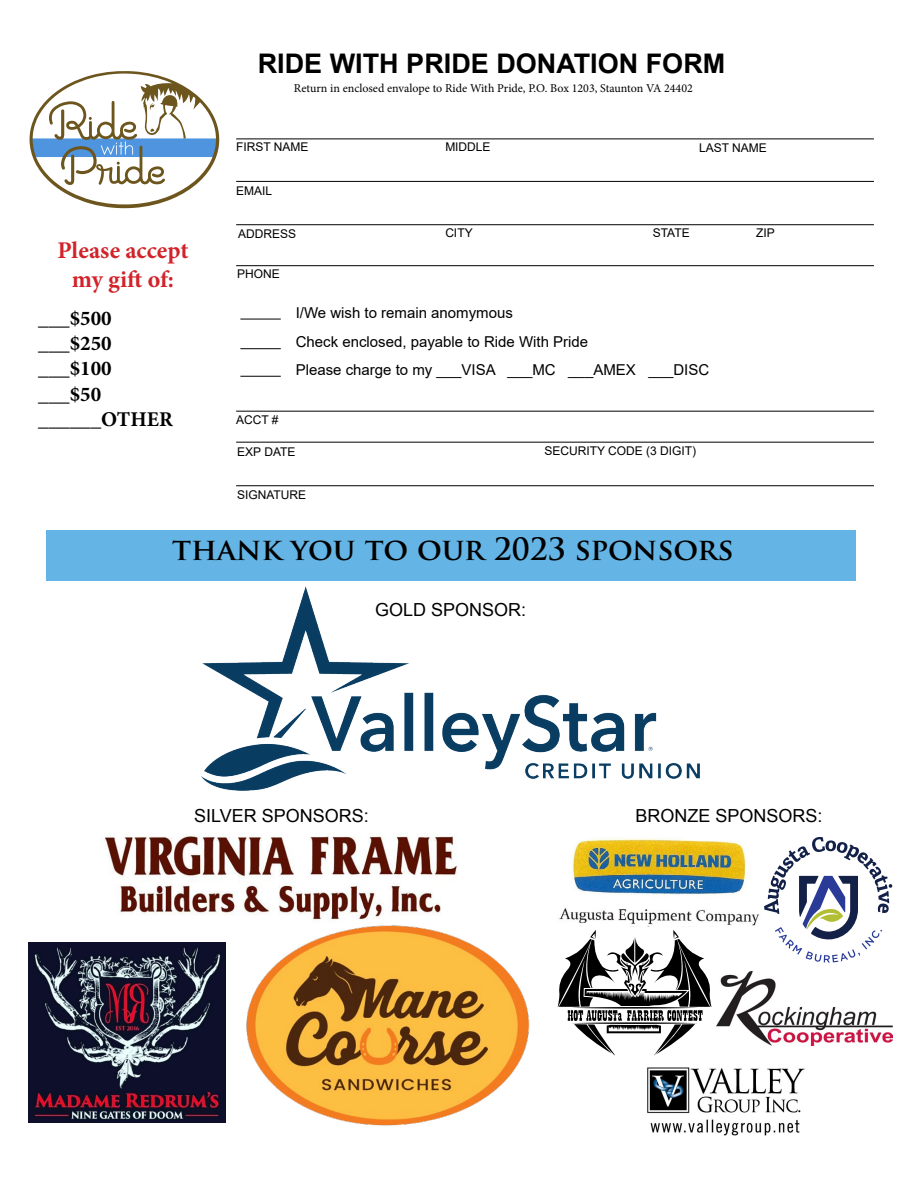
<style>
.page{position:relative;width:918px;height:1188px;background:#fff}
.page>*{position:absolute;margin:0;border:0;box-sizing:border-box;transform-origin:0 0}
.t1{font:700 30px "Trajan Pro";color:#000}
.t2{font:700 27px "Arial";color:#000}
.t3{font:700 24px/28.8px "Minion Pro";color:#d2232a;text-align:center}
.t4{font:700 21px/25.2px "Minion Pro";color:#000}
.t5{font:18px "Arial";color:#000}
.t6{font:15px/28.7px "Arial";color:#000}
.t7{font:12px "Arial";color:#000}
.t8{font:12px "Minion Pro";color:#000}
</style>
<div class="page">
<img style="left:559px;top:839px;width:201px;height:88px">
<svg style="left:558px;top:930px;width:153px;height:125px"></svg>
<svg style="left:764px;top:837px;width:128px;height:126px"></svg>
<img style="left:716px;top:971px;width:176px;height:74px">
<img style="left:647px;top:1067px;width:158px;height:69px">
<img style="left:102px;top:834px;width:355px;height:87px">
<img style="left:246px;top:925px;width:284px;height:201px">
<img style="left:28px;top:943px;width:198px;height:180px">
<div style="left:46px;top:530px;width:810px;height:51px;background:#64b5e5"></div>
<img style="left:202px;top:587px;width:498px;height:204px">
<svg style="left:30px;top:71px;width:189px;height:137px"></svg>
<hr style="left:236px;top:139px;width:638px;height:1px;background:#000">
<hr style="left:236px;top:181px;width:638px;height:1px;background:#000">
<hr style="left:236px;top:224px;width:638px;height:1px;background:#000">
<hr style="left:236px;top:265px;width:638px;height:1px;background:#000">
<hr style="left:240px;top:319px;width:41px;height:1px;background:#000">
<hr style="left:240px;top:348px;width:41px;height:1px;background:#000">
<hr style="left:240px;top:376px;width:41px;height:1px;background:#000">
<hr style="left:236px;top:485px;width:638px;height:1px;background:#000">
<hr style="left:236px;top:411px;width:638px;height:1px;background:#000">
<hr style="left:236px;top:442px;width:638px;height:1px;background:#000">
<h2 class="t2" style="left:258px;top:45px;width:469px">RIDE WITH PRIDE DONATION FORM</h2>
<p class="t8" style="left:294px;top:80px;width:400px">Return in enclosed envalope to Ride With Pride, P.O. Box 1203, Staunton VA 24402</p>
<h3 class="t3" style="left:57px;top:236px;width:133px">Please accept my gift of:</h3>
<h3 class="t4" style="left:38px;top:305px;width:136px">___$500 ___$250 ___$100 ___$50 ______OTHER</h3>
<p class="t7" style="left:236px;top:139px;width:74px">FIRST NAME</p>
<p class="t7" style="left:445px;top:139px;width:47px">MIDDLE</p>
<p class="t7" style="left:699px;top:140px;width:69px">LAST NAME</p>
<p class="t7" style="left:236px;top:182px;width:38px">EMAIL</p>
<p class="t7" style="left:238px;top:225px;width:60px">ADDRESS</p>
<p class="t7" style="left:445px;top:224px;width:29px">CITY</p>
<p class="t7" style="left:653px;top:224px;width:38px">STATE</p>
<p class="t7" style="left:756px;top:224px;width:20px">ZIP</p>
<p class="t7" style="left:237px;top:266px;width:44px">PHONE</p>
<p class="t6" style="left:296px;top:298px;width:415px">I/We wish to remain anomymous<br>Check enclosed, payable to Ride With Pride<br>Please charge to my ___VISA ___MC ___AMEX ___DISC</p>
<p class="t7" style="left:236px;top:411px;width:44px">ACCT #</p>
<p class="t7" style="left:237px;top:443px;width:60px">EXP DATE</p>
<p class="t7" style="left:544px;top:442px;width:153px">SECURITY CODE (3 DIGIT)</p>
<p class="t7" style="left:237px;top:487px;width:71px">SIGNATURE</p>
<h1 class="t1" style="left:172px;top:531px;width:563px">THANK YOU TO OUR 2023 SPONSORS</h1>
<p class="t5" style="left:375px;top:598px;width:153px">GOLD SPONSOR:</p>
<p class="t5" style="left:194px;top:804px;width:176px">SILVER SPONSORS:</p>
<p class="t5" style="left:636px;top:804px;width:189px">BRONZE SPONSORS:</p>
</div>
